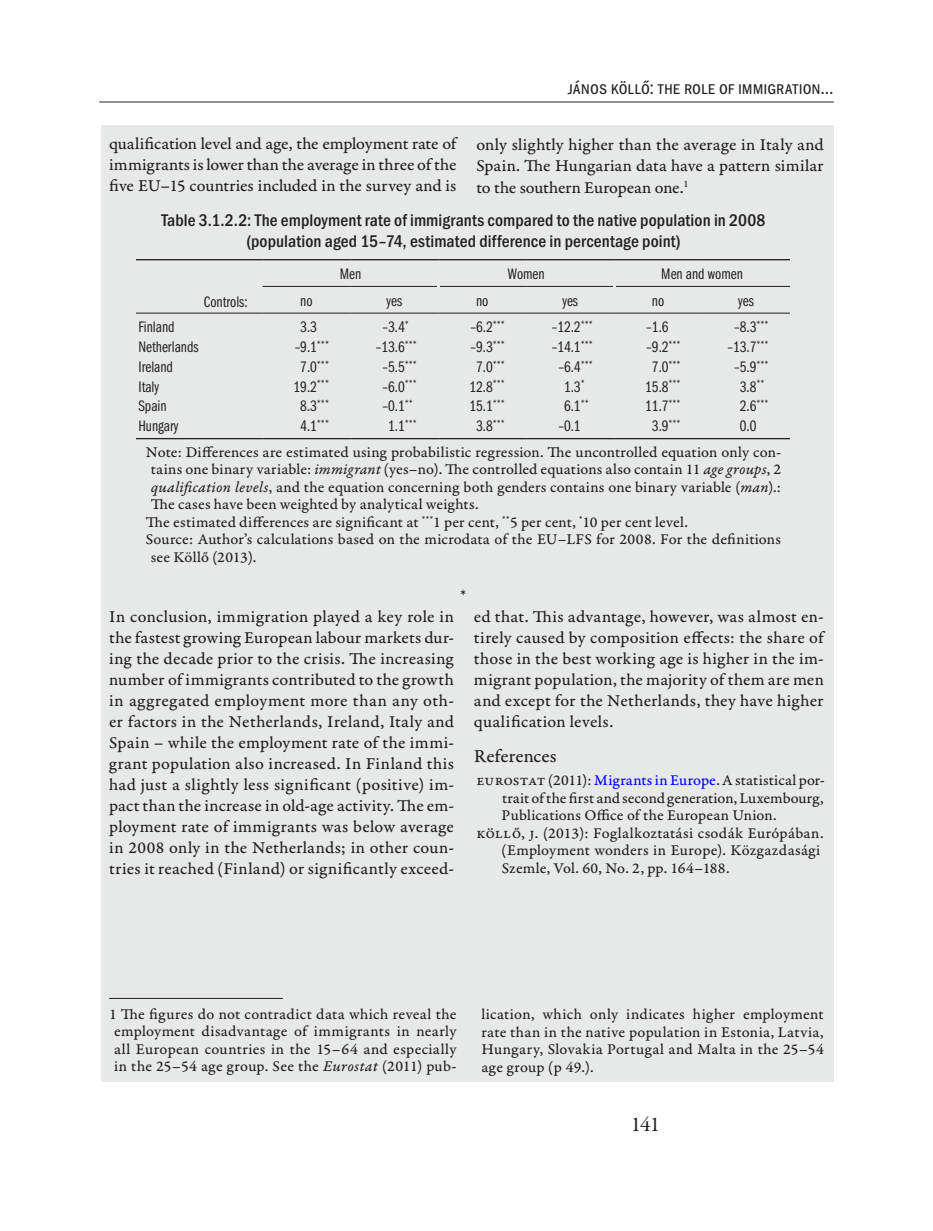
<style>
.page{position:relative;width:933px;height:1231px;background:#fff}
.page>*{position:absolute;margin:0;border:0;box-sizing:border-box;transform-origin:0 0}
.t1{font:21px "Garamond Premr Pro";color:#231f20}
.t2{font:19.25px "Franklin Gothic Cond";color:#231f20}
.keretes-cim-ref{font:19.25px "Garamond Premr Pro Capt";color:#231f20}
.csillag_center{font:19.25px "Garamond Premr Pro";color:#231f20}
.keretes-elso{font:17.5px/21px "Garamond Premr Pro Capt";letter-spacing:.005em;color:#231f20;text-align:justify}
.keretes-tabtit{font:17.5px/21px "Franklin Gothic Cond Med";letter-spacing:.01em;color:#231f20;text-align:center}
.keretes-foot{font:15.75px/17.5px "Garamond Premr Pro Capt";letter-spacing:.005em;color:#231f20;text-align:justify}
.keretes-foot1{font:15.75px/17.5px "Garamond Premr Pro Capt";letter-spacing:.015em;color:#231f20;text-align:center}
.keretes-tabtext{font:15.75px "Franklin Gothic Comp";color:#231f20}
.refer{font:15.75px/17.5px "Garamond Premr Pro Capt";letter-spacing:.005em;color:#231f20;text-align:justify}
.s1{font-style:italic}
.s2{color:#00f}
</style>
<div class="page">
<div style="left:101px;top:125px;width:732px;height:956px;background:#e7e8e8"></div>
<hr style="left:99px;top:102px;width:734px;height:1px;background:#231f20">
<hr style="left:136px;top:259px;width:126px;height:1px;background:#231f20">
<hr style="left:262px;top:259px;width:88px;height:1px;background:#231f20">
<hr style="left:350px;top:259px;width:88px;height:1px;background:#231f20">
<hr style="left:438px;top:259px;width:88px;height:1px;background:#231f20">
<hr style="left:526px;top:259px;width:88px;height:1px;background:#231f20">
<hr style="left:614px;top:259px;width:88px;height:1px;background:#231f20">
<hr style="left:702px;top:259px;width:88px;height:1px;background:#231f20">
<hr style="left:136px;top:438px;width:126px;height:1px;background:#231f20">
<hr style="left:262px;top:438px;width:88px;height:1px;background:#231f20">
<hr style="left:350px;top:438px;width:88px;height:1px;background:#231f20">
<hr style="left:438px;top:438px;width:88px;height:1px;background:#231f20">
<hr style="left:526px;top:438px;width:88px;height:1px;background:#231f20">
<hr style="left:614px;top:438px;width:88px;height:1px;background:#231f20">
<hr style="left:702px;top:438px;width:88px;height:1px;background:#231f20">
<hr style="left:262px;top:286px;width:88px;height:1px;background:#231f20">
<hr style="left:350px;top:286px;width:88px;height:1px;background:#231f20">
<hr style="left:438px;top:286px;width:88px;height:1px;background:#231f20">
<hr style="left:526px;top:286px;width:88px;height:1px;background:#231f20">
<hr style="left:614px;top:286px;width:88px;height:1px;background:#231f20">
<hr style="left:702px;top:286px;width:88px;height:1px;background:#231f20">
<hr style="left:136px;top:312px;width:126px;height:1px;background:#231f20">
<hr style="left:262px;top:312px;width:88px;height:1px;background:#231f20">
<hr style="left:350px;top:312px;width:88px;height:1px;background:#231f20">
<hr style="left:438px;top:312px;width:88px;height:1px;background:#231f20">
<hr style="left:526px;top:312px;width:88px;height:1px;background:#231f20">
<hr style="left:614px;top:312px;width:88px;height:1px;background:#231f20">
<hr style="left:702px;top:312px;width:88px;height:1px;background:#231f20">
<hr style="left:109px;top:997px;width:174px;height:1px;background:#231f20">
<p class="t2" style="left:568px;top:76px;width:267px">János Köllő: The role of immigration...</p>
<p class="keretes-elso" style="left:109px;top:134px;width:349px">qualification level and age, the employment rate of immigrants is lower than the average in three of the five EU–15 countries included in the survey and is</p>
<p class="keretes-tabtit" style="left:161px;top:209px;width:605px">Table 3.1.2.2: The employment rate of immigrants compared to the native population in 2008 (population aged 15–74, estimated difference in percentage point)</p>
<p class="keretes-elso" style="left:476px;top:135px;width:349px">only slightly higher than the average in Italy and Spain. The Hungarian data have a pattern similar to the southern European one.<sup>1</sup></p>
<p class="keretes-tabtext" style="left:204px;top:293px;width:45px">Controls:</p>
<p class="keretes-tabtext" style="left:340px;top:265px;width:23px">Men</p>
<p class="keretes-tabtext" style="left:508px;top:265px;width:38px">Women</p>
<p class="keretes-tabtext" style="left:661px;top:265px;width:83px">Men and women</p>
<p class="keretes-tabtext" style="left:300px;top:292px;width:14px">no</p>
<p class="keretes-tabtext" style="left:386px;top:292px;width:17px">yes</p>
<p class="keretes-tabtext" style="left:476px;top:292px;width:14px">no</p>
<p class="keretes-tabtext" style="left:562px;top:292px;width:17px">yes</p>
<p class="keretes-tabtext" style="left:652px;top:292px;width:14px">no</p>
<p class="keretes-tabtext" style="left:738px;top:292px;width:17px">yes</p>
<p class="keretes-tabtext" style="left:138px;top:318px;width:38px">Finland</p>
<p class="keretes-tabtext" style="left:300px;top:318px;width:18px">3.3</p>
<p class="keretes-tabtext" style="left:382px;top:318px;width:28px">–3.4<sup>*</sup></p>
<p class="keretes-tabtext" style="left:470px;top:318px;width:36px">–6.2<sup>***</sup></p>
<p class="keretes-tabtext" style="left:551px;top:318px;width:43px">–12.2<sup>***</sup></p>
<p class="keretes-tabtext" style="left:646px;top:318px;width:24px">–1.6</p>
<p class="keretes-tabtext" style="left:734px;top:318px;width:36px">–8.3<sup>***</sup></p>
<p class="keretes-tabtext" style="left:138px;top:338px;width:62px">Netherlands</p>
<p class="keretes-tabtext" style="left:295px;top:338px;width:36px">–9.1<sup>***</sup></p>
<p class="keretes-tabtext" style="left:376px;top:338px;width:43px">–13.6<sup>***</sup></p>
<p class="keretes-tabtext" style="left:470px;top:338px;width:36px">–9.3<sup>***</sup></p>
<p class="keretes-tabtext" style="left:551px;top:338px;width:43px">–14.1<sup>***</sup></p>
<p class="keretes-tabtext" style="left:646px;top:338px;width:36px">–9.2<sup>***</sup></p>
<p class="keretes-tabtext" style="left:727px;top:338px;width:43px">–13.7<sup>***</sup></p>
<p class="keretes-tabtext" style="left:138px;top:358px;width:36px">Ireland</p>
<p class="keretes-tabtext" style="left:300px;top:358px;width:30px">7.0<sup>***</sup></p>
<p class="keretes-tabtext" style="left:382px;top:358px;width:36px">–5.5<sup>***</sup></p>
<p class="keretes-tabtext" style="left:476px;top:358px;width:30px">7.0<sup>***</sup></p>
<p class="keretes-tabtext" style="left:558px;top:358px;width:36px">–6.4<sup>***</sup></p>
<p class="keretes-tabtext" style="left:652px;top:358px;width:30px">7.0<sup>***</sup></p>
<p class="keretes-tabtext" style="left:734px;top:358px;width:36px">–5.9<sup>***</sup></p>
<p class="keretes-tabtext" style="left:138px;top:378px;width:22px">Italy</p>
<p class="keretes-tabtext" style="left:293px;top:378px;width:37px">19.2<sup>***</sup></p>
<p class="keretes-tabtext" style="left:382px;top:378px;width:36px">–6.0<sup>***</sup></p>
<p class="keretes-tabtext" style="left:469px;top:378px;width:37px">12.8<sup>***</sup></p>
<p class="keretes-tabtext" style="left:564px;top:378px;width:22px">1.3<sup>*</sup></p>
<p class="keretes-tabtext" style="left:645px;top:378px;width:37px">15.8<sup>***</sup></p>
<p class="keretes-tabtext" style="left:740px;top:378px;width:26px">3.8<sup>**</sup></p>
<p class="keretes-tabtext" style="left:138px;top:397px;width:30px">Spain</p>
<p class="keretes-tabtext" style="left:300px;top:397px;width:30px">8.3<sup>***</sup></p>
<p class="keretes-tabtext" style="left:382px;top:397px;width:32px">–0.1<sup>**</sup></p>
<p class="keretes-tabtext" style="left:469px;top:397px;width:37px">15.1<sup>***</sup></p>
<p class="keretes-tabtext" style="left:564px;top:397px;width:26px">6.1<sup>**</sup></p>
<p class="keretes-tabtext" style="left:645px;top:397px;width:37px">11.7<sup>***</sup></p>
<p class="keretes-tabtext" style="left:740px;top:397px;width:30px">2.6<sup>***</sup></p>
<p class="keretes-tabtext" style="left:138px;top:417px;width:41px">Hungary</p>
<p class="keretes-tabtext" style="left:300px;top:417px;width:30px">4.1<sup>***</sup></p>
<p class="keretes-tabtext" style="left:388px;top:417px;width:30px">1.1<sup>***</sup></p>
<p class="keretes-tabtext" style="left:476px;top:417px;width:30px">3.8<sup>***</sup></p>
<p class="keretes-tabtext" style="left:558px;top:417px;width:24px">–0.1</p>
<p class="keretes-tabtext" style="left:652px;top:417px;width:30px">3.9<sup>***</sup></p>
<p class="keretes-tabtext" style="left:740px;top:417px;width:18px">0.0</p>
<p class="keretes-foot" style="left:151px;top:443px;width:632px;text-indent:-5px">Note: Differences are estimated using probabilistic regression. The uncontrolled equation only con&shy;tains one binary variable: <span class="s1">immigrant</span> (yes–no). The controlled equations also contain 11 <span class="s1">age groups</span>, 2 <span class="s1">qualification levels</span>, and the equation concerning both genders contains one binary variable (<span class="s1">man</span>).:<br>The cases have been weighted by analytical weights.</p>
<p class="keretes-foot" style="left:146px;top:513px;width:543px">The estimated differences are significant at <sup>***</sup>1 per cent, <sup>**</sup>5 per cent, <sup>*</sup>10 per cent level.</p>
<p class="keretes-foot" style="left:151px;top:531px;width:631px;text-indent:-5px">Source: Author’s calculations based on the microdata of the EU–LFS for 2008. For the definitions see Köllő (2013).</p>
<p class="csillag_center" style="left:460px;top:584px;width:8px">*</p>
<p class="keretes-elso" style="left:109px;top:606px;width:346px">In conclusion, immigration played a key role in the fastest growing European labour markets dur&shy;ing the decade prior to the crisis. The increasing number of immigrants contributed to the growth in aggregated employment more than any oth&shy;er factors in the Netherlands, Ireland, Italy and Spain – while the employment rate of the immi&shy;grant population also increased. In Finland this had just a slightly less significant (positive) im&shy;pact than the increase in old-age activity. The em&shy;ployment rate of immigrants was below average in 2008 only in the Netherlands; in other coun&shy;tries it reached (Finland) or significantly exceed-</p>
<p class="keretes-elso" style="left:474px;top:606px;width:351px">ed that. This advantage, however, was almost en&shy;tirely caused by composition effects: the share of those in the best working age is higher in the im&shy;migrant population, the majority of them are men and except for the Netherlands, they have higher qualification levels.</p>
<p class="keretes-cim-ref" style="left:474px;top:744px;width:84px">References</p>
<p class="refer" style="left:501px;top:771px;width:325px;text-indent:-25px">Eurostat (2011): <span class="s2">Migrants in Europe</span>. A statistical por&shy;trait of the first and second generation, Luxembourg, Publications Office of the European Union.</p>
<p class="refer" style="left:501px;top:824px;width:323px;text-align:left;text-indent:-26px">Köllő, J. (2013): Foglalkoztatási csodák Európában. (Employment wonders in Europe). Közgazdasági<br>Szemle, Vol. 60, No. 2, pp. 164–188.</p>
<p class="keretes-foot1" style="left:109px;top:1005px;width:349px">1 The figures do not contradict data which reveal the employment disadvantage of immigrants in nearly all European countries in the 15–64 and especially in the 25–54 age group. See the <span class="s1">Eurostat</span> (2011) pub-</p>
<p class="keretes-foot1" style="left:481px;top:1005px;width:344px;text-align:justify">lication, which only indicates higher employment rate than in the native population in Estonia, Latvia, Hungary, Slovakia Portugal and Malta in the 25–54 age group (p 49.).</p>
<p class="t1" style="left:631px;top:1111px;width:31px">141</p>
</div>
